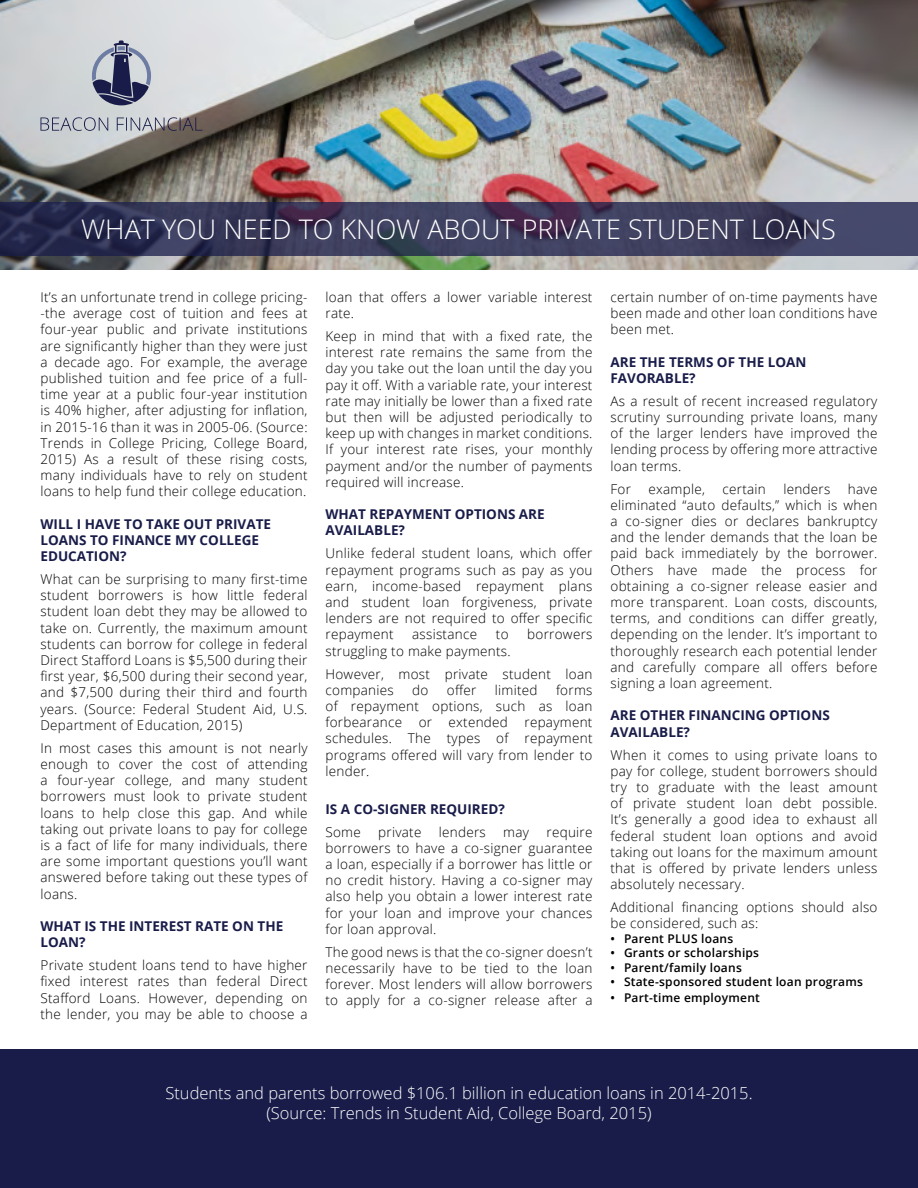
<style>
.page{position:relative;width:918px;height:1188px;background:#fff}
.page>*{position:absolute;margin:0;border:0;box-sizing:border-box;transform-origin:0 0}
.t1{font:300 27px "Open Sans";color:#fff}
.t2{font:300 16.5px/19.8px "Open Sans";color:#fff;text-align:center}
.t3{font:300 13.5px/16.2px "Open Sans";letter-spacing:.02em;color:#000;text-align:justify}
.t4{font:700 13.5px/16.2px "Open Sans";color:#191c49}
.t5{font:600 12px "Open Sans";letter-spacing:.02em;color:#000}
</style>
<div class="page">
<div style="left:0;top:1050px;width:918px;height:138px;background:#191c49"></div>
<img style="left:0;top:0;width:918px;height:270px">
<svg style="left:0;top:202px;width:918px;height:54px;background:#393959"></svg>
<svg style="left:92px;top:41px;width:59px;height:64px;background:#84899e"></svg>
<svg style="left:41px;top:117px;width:161px;height:14px;background:#9fa0a8"></svg>
<h1 class="t1" style="left:81px;top:210px;width:756px">WHAT YOU NEED TO KNOW ABOUT PRIVATE STUDENT LOANS</h1>
<p class="t3" style="left:40px;top:289px;width:269px">It’s an unfortunate trend in college pricing--the average cost of tuition and fees at four-year public and private institutions are significantly higher than they were just a decade ago. For example, the average published tuition and fee price of a full&shy;time year at a public four-year institution is 40% higher, after adjusting for inflation, in 2015-16 than it was in 2005-06. (Source:<br>Trends in College Pricing, College Board, 2015) As a result of these rising costs, many individuals have to rely on student loans to help fund their college education.</p>
<p class="t4" style="left:40px;top:515px;width:232px">WILL I HAVE TO TAKE OUT PRIVATE<br>LOANS TO FINANCE MY COLLEGE<br>EDUCATION?</p>
<p class="t3" style="left:40px;top:571px;width:269px">What can be surprising to many first-time student borrowers is how little federal student loan debt they may be allowed to take on. Currently, the maximum amount students can borrow for college in federal Direct Stafford Loans is $5,500 during their first year, $6,500 during their second year, and $7,500 during their third and fourth years. (Source: Federal Student Aid, U.S.<br>Department of Education, 2015)</p>
<p class="t3" style="left:40px;top:739px;width:269px">In most cases this amount is not nearly enough to cover the cost of attending a four-year college, and many student borrowers must look to private student loans to help close this gap. And while taking out private loans to pay for college is a fact of life for many individuals, there are some important questions you’ll want answered before taking out these types of loans.</p>
<p class="t4" style="left:40px;top:918px;width:244px">WHAT IS THE INTEREST RATE ON THE<br>LOAN?</p>
<p class="t3" style="left:40px;top:957px;width:269px">Private student loans tend to have higher fixed interest rates than federal Direct Stafford Loans. However, depending on the lender, you may be able to choose a</p>
<p class="t3" style="left:325px;top:289px;width:269px">loan that offers a lower variable interest rate.</p>
<p class="t3" style="left:325px;top:328px;width:269px">Keep in mind that with a fixed rate, the interest rate remains the same from the day you take out the loan until the day you pay it off. With a variable rate, your interest rate may initially be lower than a fixed rate but then will be adjusted periodically to keep up with changes in market conditions.<br>If your interest rate rises, your monthly payment and/or the number of payments required will increase.</p>
<p class="t4" style="left:325px;top:506px;width:221px">WHAT REPAYMENT OPTIONS ARE<br>AVAILABLE?</p>
<p class="t3" style="left:325px;top:545px;width:269px">Unlike federal student loans, which offer repayment programs such as pay as you earn, income-based repayment plans and student loan forgiveness, private lenders are not required to offer specific repayment</p>
<p class="t3" style="left:412px;top:626px;width:66px">assistance</p>
<p class="t3" style="left:496px;top:626px;width:14px">to</p>
<p class="t3" style="left:527px;top:626px;width:67px">borrowers</p>
<p class="t3" style="left:325px;top:639px;width:269px;line-height:23px">struggling to make payments.<br>However, most private student loan</p>
<p class="t3" style="left:325px;top:681px;width:70px">companies</p>
<p class="t3" style="left:412px;top:681px;width:18px">do</p>
<p class="t3" style="left:447px;top:681px;width:31px">offer</p>
<p class="t3" style="left:495px;top:681px;width:44px">limited</p>
<p class="t3" style="left:325px;top:681px;width:269px;text-indent:231px">forms of repayment options, such as loan forbearance or extended repayment schedules. The types of repayment programs offered will vary from lender to lender.</p>
<p class="t4" style="left:325px;top:800px;width:181px">IS A CO-SIGNER REQUIRED?</p>
<p class="t3" style="left:325px;top:823px;width:37px">Some</p>
<p class="t3" style="left:378px;top:823px;width:45px">private</p>
<p class="t3" style="left:439px;top:823px;width:49px">lenders</p>
<p class="t3" style="left:503px;top:823px;width:27px">may</p>
<p class="t3" style="left:325px;top:823px;width:269px;text-indent:221px">require borrowers to have a co-signer guarantee a loan, especially if a borrower has little or no credit history. Having a co-signer may also help you obtain a lower interest rate for your loan and improve your chances for loan approval.</p>
<p class="t3" style="left:325px;top:943px;width:269px">The good news is that the co-signer doesn’t necessarily have to be tied to the loan forever. Most lenders will allow borrowers to apply for a co-signer release after a</p>
<p class="t3" style="left:610px;top:289px;width:269px">certain number of on-time payments have been made and other loan conditions have been met.</p>
<p class="t4" style="left:610px;top:353px;width:198px">ARE THE TERMS OF THE LOAN<br>FAVORABLE?</p>
<p class="t3" style="left:610px;top:393px;width:269px">As a result of recent increased regulatory scrutiny surrounding private loans, many of the larger lenders have improved the lending process by offering more attractive loan terms.</p>
<p class="t3" style="left:610px;top:480px;width:22px">For</p>
<p class="t3" style="left:649px;top:480px;width:58px">example,</p>
<p class="t3" style="left:723px;top:480px;width:45px">certain</p>
<p class="t3" style="left:783px;top:480px;width:49px">lenders</p>
<p class="t3" style="left:610px;top:480px;width:269px;text-indent:237px">have eliminated “auto defaults,” which is when a co-signer dies or declares bankruptcy and the lender demands that the loan be paid back immediately by the borrower.<br>Others have made the process for obtaining a co-signer release easier and more transparent. Loan costs, discounts, terms, and conditions can differ greatly, depending on the lender. It’s important to thoroughly research each potential lender and carefully compare all offers before signing a loan agreement.</p>
<p class="t4" style="left:610px;top:707px;width:221px">ARE OTHER FINANCING OPTIONS<br>AVAILABLE?</p>
<p class="t3" style="left:610px;top:746px;width:269px">When it comes to using private loans to pay for college, student borrowers should try to graduate with the least amount of private student loan debt possible.<br>It’s generally a good idea to exhaust all federal student loan options and avoid taking out loans for the maximum amount that is offered by private lenders unless absolutely necessary.</p>
<p class="t3" style="left:610px;top:899px;width:269px">Additional financing options should also be considered, such as:</p>
<p class="t5" style="left:610px;top:930px;width:124px">• Parent PLUS loans</p>
<p class="t5" style="left:610px;top:945px;width:150px">• Grants or scholarships</p>
<p class="t5" style="left:610px;top:959px;width:133px">• Parent/family loans</p>
<p class="t5" style="left:610px;top:973px;width:254px">• State-sponsored student loan programs</p>
<p class="t5" style="left:610px;top:990px;width:151px">• Part-time employment</p>
<p class="t2" style="left:165px;top:1082px;width:589px">Students and parents borrowed $106.1 billion in education loans in 2014-2015. (Source: Trends in Student Aid, College Board, 2015)</p>
</div>
